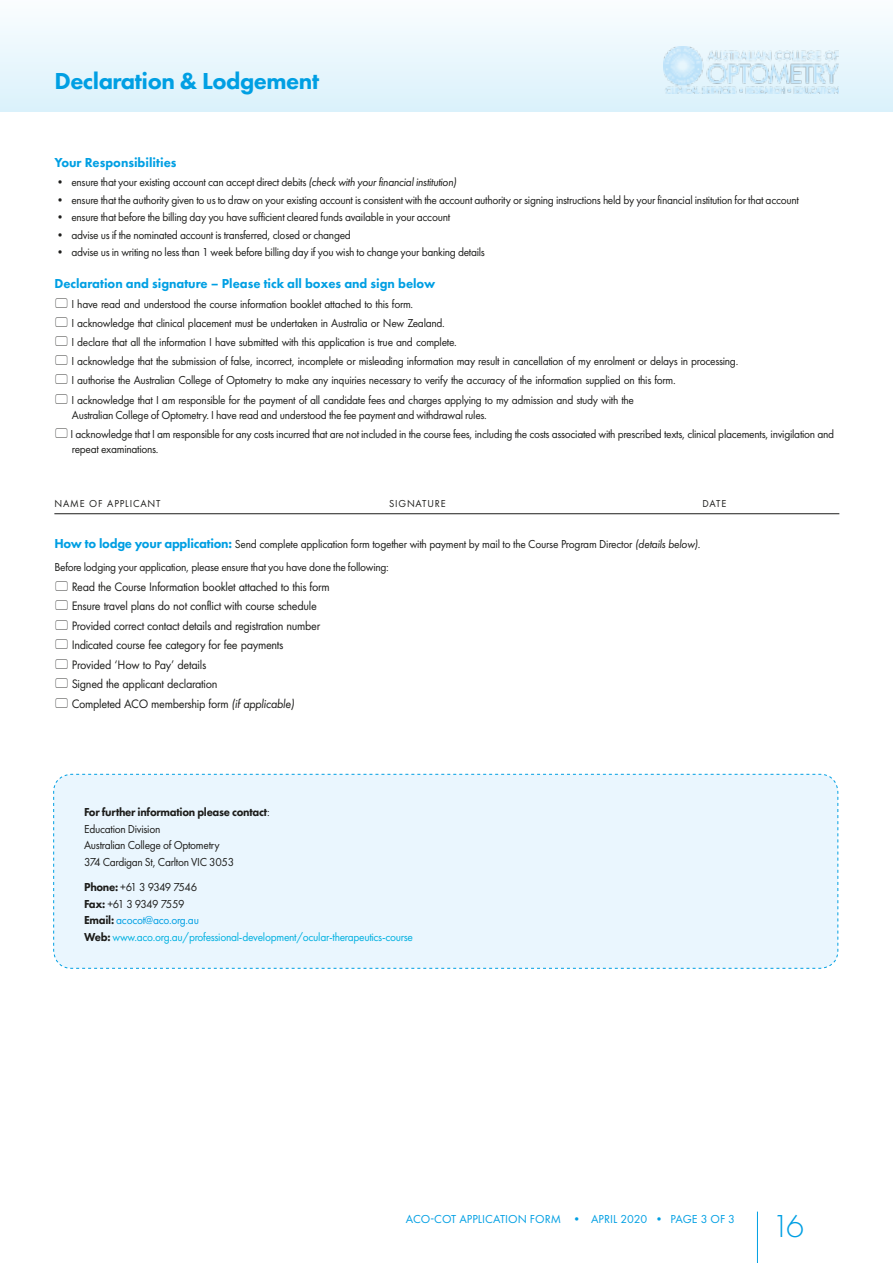
<style>
.page{position:relative;width:893px;height:1263px;background:#fff}
.page>*{position:absolute;margin:0;border:0;box-sizing:border-box;transform-origin:0 0}
.t1{font:300 33px "Futura PT";color:#009fe3}
.t2{font:800 24px "Futura PT";letter-spacing:-.02em;color:#009fe3}
.t3{font:800 13.5px "Futura PT";color:#009fe3}
.t4{font:12.75px/19.5px "Futura PT";letter-spacing:-.025em;color:#1d1d1b;scale:.95 1}
.t5{font:12px/19.2px "Futura PT";letter-spacing:-.025em;color:#1d1d1b;scale:.95 1}
.t6{font:12px/16.5px "Futura PT";letter-spacing:-.025em;color:#00b0e0;scale:.95 1}
.t7{font:12px "Futura PT";letter-spacing:.005em;color:#009fe3}
.t8{font:10.5px "Futura PT";letter-spacing:.08em;color:#1d1d1b}
.s1{font-style:italic}
.s2{font-weight:800;font-size:13.5px;color:#009fe3}
.s3{font-weight:800}
.s4{font-weight:800;color:#1d1d1b}
.s5{color:#1d1d1b}
.s6{color:#009fe3}
</style>
<div class="page">
<div style="left:53px;top:774px;width:785px;height:195px;background:#eaf6fe"></div>
<hr style="left:54px;top:513px;width:785px;height:1px;background:#1d1d1b">
<div style="left:0;top:0;width:892px;height:112px;background:linear-gradient(to bottom,#fbfdfe,#daf1fb)"></div>
<hr style="left:757px;top:1212px;width:1px;height:51px;background:#009fe3">
<img style="left:663px;top:46px;width:176px;height:48px">
<h2 class="t2" style="left:54px;top:70px;width:266px">Declaration &amp; Lodgement</h2>
<p class="t3" style="left:54px;top:157px;width:124px">Your Responsibilities</p>
<p class="t5" style="left:54px;top:173px;width:425px">• ensure that your existing account can accept direct debits <span class="s1">(check with your financial institution)</span></p>
<p class="t5" style="left:54px;top:191px;width:785px">• ensure that the authority given to us to draw on your existing account is consistent with the account authority or signing instructions held by your financial institution for that account</p>
<p class="t5" style="left:54px;top:208px;width:418px">• ensure that before the billing day you have sufficient cleared funds available in your account</p>
<p class="t5" style="left:54px;top:226px;width:314px">• advise us if the nominated account is transferred, closed or changed</p>
<p class="t5" style="left:54px;top:244px;width:455px">• advise us in writing no less than 1 week before billing day if you wish to change your banking details</p>
<p class="t3" style="left:54px;top:278px;width:382px">Declaration and signature – Please tick all boxes and sign below</p>
<p class="t5" style="left:71px;top:295px;width:703px">I have read and understood the course information booklet attached to this form.<br>I acknowledge that clinical placement must be undertaken in Australia or New Zealand.<br>I declare that all the information I have submitted with this application is true and complete.<br>I acknowledge that the submission of false, incorrect, incomplete or misleading information may result in cancellation of my enrolment or delays in processing.<br>I authorise the Australian College of Optometry to make any inquiries necessary to verify the accuracy of the information supplied on this form.<br>I acknowledge that I am responsible for the payment of all candidate fees and charges applying to my admission and study with the</p>
<p class="t5" style="left:70px;top:406px;width:805px">Australian College of Optometry. I have read and understood the fee payment and withdrawal rules.<br>I acknowledge that I am responsible for any costs incurred that are not included in the course fees, including the costs associated with prescribed texts, clinical placements, invigilation and</p>
<p class="t5" style="left:72px;top:440px;width:93px">repeat examinations.</p>
<p class="t8" style="left:54px;top:499px;width:108px">NAME OF APPLICANT</p>
<p class="t8" style="left:389px;top:499px;width:58px">SIGNATURE</p>
<p class="t8" style="left:702px;top:499px;width:25px">DATE</p>
<p class="t5" style="left:54px;top:533px;width:681px;line-height:23.5px"><span class="s2">How to lodge your application:</span> Send complete application form together with payment by mail to the Course Program Director <span class="s1">(details below)</span>.<br>Before lodging your application, please ensure that you have done the following:</p>
<p class="t4" style="left:72px;top:578px;width:273px">Read the Course Information booklet attached to this form Ensure travel plans do not conflict with course schedule Provided correct contact details and registration number Indicated course fee category for fee payments<br>Provided ‘How to Pay’ details<br>Signed the applicant declaration<br>Completed ACO membership form <span class="s1">(if applicable)</span></p>
<p class="t5" style="left:84px;top:805px;width:197px;line-height:16.5px"><span class="s3">For further information please contact</span>:<br>Education Division<br>Australian College of Optometry<br>374 Cardigan St, Carlton VIC 3053</p>
<p class="t6" style="left:84px;top:880px;width:347px"><span class="s4">Phone:</span> <span class="s5">+61 3 9349 7546<br></span><span class="s4">Fax:</span> <span class="s5">+61 3 9349 7559<br></span><span class="s4">Email:</span> <span class="s6">acocot@aco.org.au<br></span><span class="s4">Web:</span> www.aco.org.au/professional-development/ocular-therapeutics-course</p>
<p class="t7" style="left:406px;top:1214px;width:331px">ACO-COT APPLICATION FORM • APRIL 2020 • PAGE 3 OF 3</p>
<h1 class="t1" style="left:771px;top:1212px;width:34px">16</h1>
</div>
